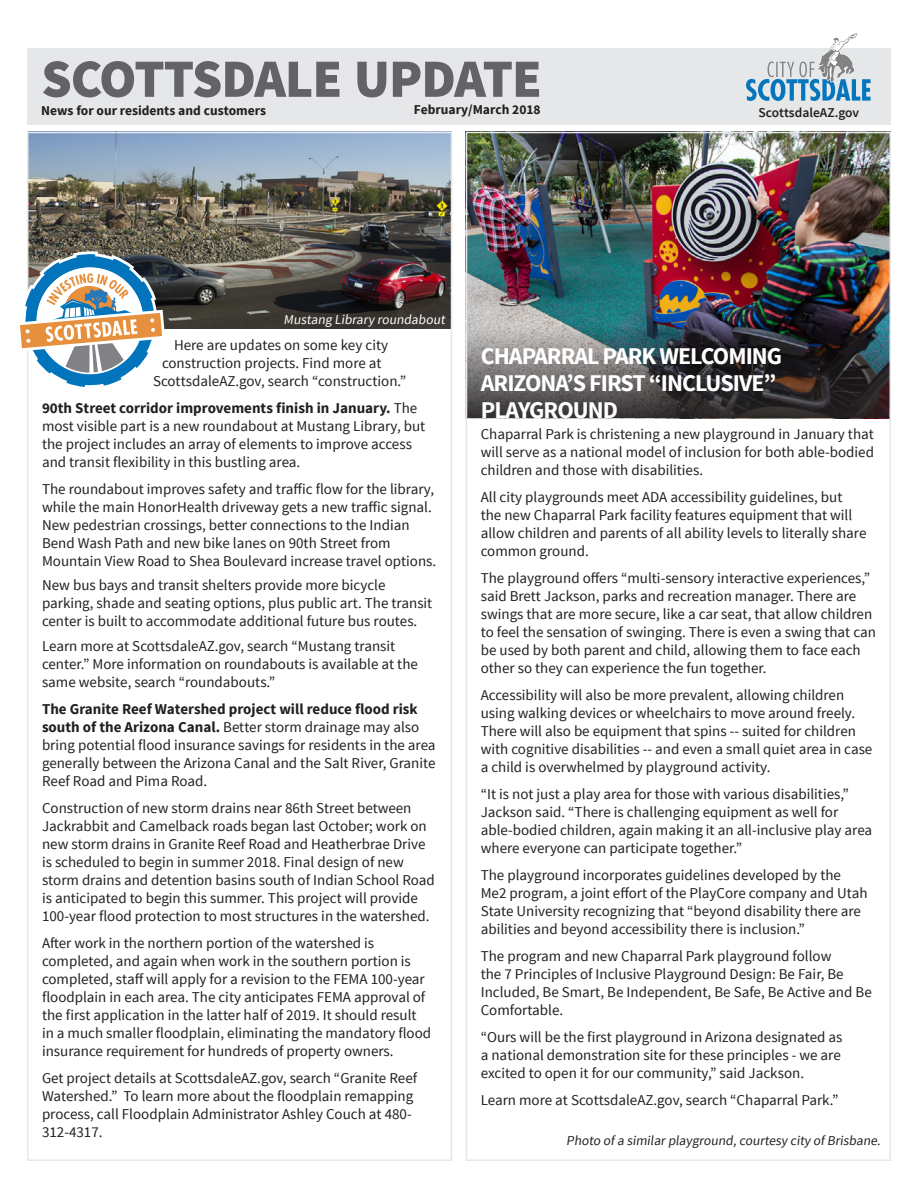
<style>
.page{position:relative;width:918px;height:1188px;background:#fff}
.page>*{position:absolute;margin:0;border:0;box-sizing:border-box;transform-origin:0 0}
.body{font:900 54px "Source Sans Pro";letter-spacing:-.02em;color:#636366}
.Overlay_Headline_Sty{font:700 24px/27px "Source Sans Pro";letter-spacing:-.04em;color:#fff}
.body-2{font:15px/18px "Source Sans Pro";color:#231f20}
.Bulleted_text{font:15px/18px "Source Sans Pro";color:#231f20}
.body-3{font:700 13.5px "Source Sans Pro";color:#231f20}
.Update_Photo_Caption{font:13.5px "Source Sans Pro";color:#231f20}
.Update_Photo_Caption-2{font:13.5px "Source Sans Pro";color:#fff}
.subtitle{font:600 13.5px "Source Sans Pro";color:#231f20}
.s1{font-weight:700}
</style>
<div class="page">
<div style="left:27px;top:48px;width:864px;height:77px;background:#e6e7e9"></div>
<svg style="left:746px;top:33px;width:125px;height:68px"></svg>
<img style="left:30px;top:135px;width:419px;height:194px">
<img style="left:469px;top:135px;width:419px;height:171px">
<img style="left:469px;top:306px;width:419px;height:112px">
<svg style="left:20px;top:249px;width:148px;height:144px"></svg>
<p class="body" style="left:41px;top:44px;width:502px">SCOTTSDALE UPDATE</p>
<p class="body-3" style="left:41px;top:102px;width:226px">News for our residents and customers</p>
<p class="body-3" style="left:414px;top:100px;width:128px">February/March 2018</p>
<p class="subtitle" style="left:759px;top:104px;width:102px">ScottsdaleAZ.gov</p>
<p class="Update_Photo_Caption-2" style="left:284px;top:311px;width:165px">Mustang Library roundabout</p>
<p class="body-2" style="left:174px;top:336px;width:216px">Here are updates on some key city</p>
<p class="body-2" style="left:162px;top:354px;width:221px">construction projects. Find more at</p>
<p class="body-2" style="left:153px;top:372px;width:255px">ScottsdaleAZ.gov, search “construction.”</p>
<p class="body-2" style="left:42px;top:399px;width:385px"><span class="s1">90th Street corridor improvements finish in January.</span> The most visible part is a new roundabout at Mustang Library, but the project includes an array of elements to improve access and transit flexibility in this bustling area.</p>
<p class="Bulleted_text" style="left:42px;top:480px;width:396px">The roundabout improves safety and traffic flow for the library, while the main HonorHealth driveway gets a new traffic signal.<br>New pedestrian crossings, better connections to the Indian Bend Wash Path and new bike lanes on 90th Street from Mountain View Road to Shea Boulevard increase travel options.</p>
<p class="Bulleted_text" style="left:42px;top:577px;width:392px">New bus bays and transit shelters provide more bicycle parking, shade and seating options, plus public art. The transit center is built to accommodate additional future bus routes.</p>
<p class="body-2" style="left:42px;top:637px;width:377px">Learn more at ScottsdaleAZ.gov, search “Mustang transit center.” More information on roundabouts is available at the same website, search “roundabouts.”</p>
<p class="body-2" style="left:42px;top:700px;width:395px"><span class="s1">The Granite Reef Watershed project will reduce flood risk south of the Arizona Canal.</span> Better storm drainage may also bring potential flood insurance savings for residents in the area generally between the Arizona Canal and the Salt River, Granite Reef Road and Pima Road.</p>
<p class="body-2" style="left:42px;top:799px;width:394px">Construction of new storm drains near 86th Street between Jackrabbit and Camelback roads began last October; work on new storm drains in Granite Reef Road and Heatherbrae Drive is scheduled to begin in summer 2018. Final design of new storm drains and detention basins south of Indian School Road is anticipated to begin this summer. This project will provide 100-year flood protection to most structures in the watershed.</p>
<p class="body-2" style="left:42px;top:934px;width:391px">After work in the northern portion of the watershed is completed, and again when work in the southern portion is completed, staff will apply for a revision to the FEMA 100-year floodplain in each area. The city anticipates FEMA approval of the first application in the latter half of 2019. It should result in a much smaller floodplain, eliminating the mandatory flood insurance requirement for hundreds of property owners.</p>
<p class="body-2" style="left:42px;top:1069px;width:377px">Get project details at ScottsdaleAZ.gov, search “Granite Reef Watershed.” To learn more about the floodplain remapping process, call Floodplain Administrator Ashley Couch at 480- 312-4317.</p>
<p class="Overlay_Headline_Sty" style="left:481px;top:344px;width:303px">CHAPARRAL PARK WELCOMING<br>ARIZONA’S FIRST “INCLUSIVE”<br>PLAYGROUND</p>
<p class="body-2" style="left:481px;top:426px;width:395px;text-align:justify">Chaparral Park is christening a new playground in January that will serve as a national model of inclusion for both able-bodied children and those with disabilities.</p>
<p class="body-2" style="left:481px;top:488px;width:387px">All city playgrounds meet ADA accessibility guidelines, but the new Chaparral Park facility features equipment that will allow children and parents of all ability levels to literally share common ground.</p>
<p class="body-2" style="left:481px;top:569px;width:397px">The playground offers “multi-sensory interactive experiences,” said Brett Jackson, parks and recreation manager. There are swings that are more secure, like a car seat, that allow children to feel the sensation of swinging. There is even a swing that can be used by both parent and child, allowing them to face each other so they can experience the fun together.</p>
<p class="body-2" style="left:481px;top:686px;width:393px">Accessibility will also be more prevalent, allowing children using walking devices or wheelchairs to move around freely.<br>There will also be equipment that spins -- suited for children with cognitive disabilities -- and even a small quiet area in case a child is overwhelmed by playground activity.</p>
<p class="body-2" style="left:481px;top:785px;width:393px">“It is not just a play area for those with various disabilities,” Jackson said. “There is challenging equipment as well for able-bodied children, again making it an all-inclusive play area where everyone can participate together.”</p>
<p class="body-2" style="left:481px;top:866px;width:388px">The playground incorporates guidelines developed by the Me2 program, a joint effort of the PlayCore company and Utah State University recognizing that “beyond disability there are abilities and beyond accessibility there is inclusion.”</p>
<p class="body-2" style="left:481px;top:947px;width:393px">The program and new Chaparral Park playground follow<br>the 7 Principles of Inclusive Playground Design: Be Fair, Be Included, Be Smart, Be Independent, Be Safe, Be Active and Be Comfortable.</p>
<p class="body-2" style="left:481px;top:1028px;width:363px;text-align:justify">“Ours will be the first playground in Arizona designated as a national demonstration site for these principles - we are excited to open it for our community,” said Jackson.</p>
<p class="body-2" style="left:481px;top:1091px;width:359px">Learn more at ScottsdaleAZ.gov, search “Chaparral Park.”</p>
<p class="Update_Photo_Caption" style="left:566px;top:1132px;width:318px">Photo of a similar playground,courtesy city of Brisbane.</p>
</div>
